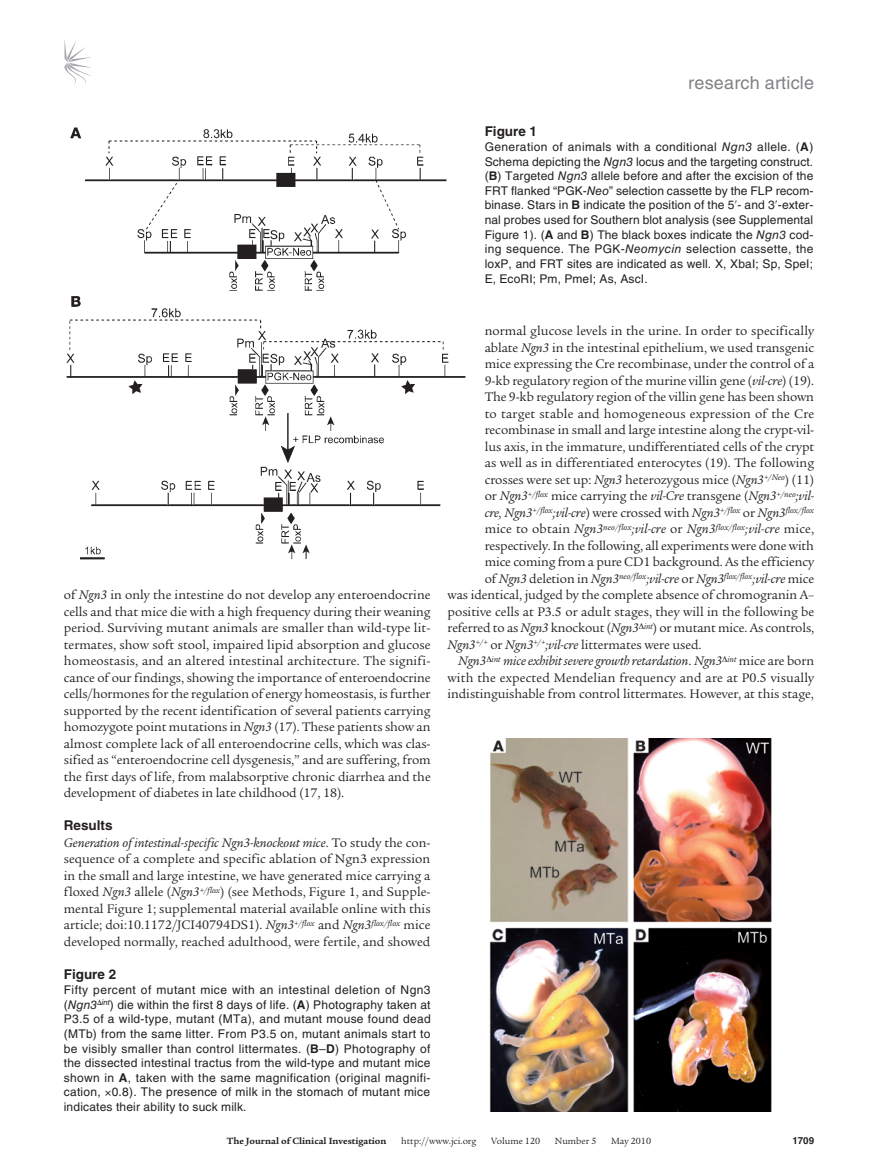
<style>
.page{position:relative;width:878px;height:1174px;background:#fff}
.page>*{position:absolute;margin:0;border:0;box-sizing:border-box;transform-origin:0 0}
.t1{font:18px "Helvetica LT Std";letter-spacing:.01em;color:#808285}
.t2{font:13.5px/16.5px "Legacy Serif Std";letter-spacing:-.005em;color:#231f20;text-align:justify}
.t3{font:italic 13.5px "Legacy Serif Std";letter-spacing:-.005em;color:#231f20}
.t4{font:13.5px "Legacy Serif Std";letter-spacing:.015em;color:#231f20}
.t5{font:700 13.5px "Helvetica LT Std";color:#231f20}
.t6{font:12px/14.7px "Helvetica LT Std";letter-spacing:.015em;color:#231f20;text-align:justify}
.t7{font:9.75px "Legacy Serif Std";color:#231f20}
.t8{font:700 9.75px "Legacy Serif Std";color:#231f20}
.t9{font:700 9.75px "Helvetica LT Std";color:#231f20}
.s1{font-style:italic}
.s2{font-weight:700}
.s3{font-style:normal}
</style>
<div class="page">
<svg style="left:64px;top:39px;width:27px;height:45px"></svg>
<img style="left:66px;top:127px;width:400px;height:433px">
<img style="left:489px;top:738px;width:283px;height:373px">
<h1 class="t1" style="left:688px;top:72px;width:127px">research article</h1>
<p class="t2" style="left:64px;top:587px;width:368px">of <span class="s1">Ngn3</span> in only the intestine do not develop any enteroendocrine cells and that mice die with a high frequency during their weaning period. Surviving mutant animals are smaller than wild-type lit&shy;termates, show soft stool, impaired lipid absorption and glucose homeostasis, and an altered intestinal architecture. The signifi&shy;cance of our findings, showing the importance of enteroendocrine cells/hormones for the regulation of energy homeostasis, is further supported by the recent identification of several patients carrying homozygote point mutations in <span class="s1">Ngn3</span> (17). These patients show an almost complete lack of all enteroendocrine cells, which was clas&shy;sified as “enteroendocrine cell dysgenesis,” and are suffering, from the first days of life, from malabsorptive chronic diarrhea and the development of diabetes in late childhood (17, 18).</p>
<p class="t5" style="left:64px;top:817px;width:50px">Results</p>
<p class="t2" style="left:64px;top:834px;width:368px"><span class="s1">Generation of intestinal-specific Ngn3-knockout mice</span>. To study the con&shy;sequence of a complete and specific ablation of Ngn3 expression in the small and large intestine, we have generated mice carrying a floxed <span class="s1">Ngn3</span> allele (<span class="s1">Ngn3</span><sup>+/flox</sup>) (see Methods, Figure 1, and Supple&shy;mental Figure 1; supplemental material available online with this article; doi:10.1172/JCI40794DS1). <span class="s1">Ngn3</span><sup>+/flox</sup> and <span class="s1">Ngn3</span><sup>flox/flox</sup> mice developed normally, reached adulthood, were fertile, and showed</p>
<p class="t5" style="left:64px;top:966px;width:54px">Figure 2</p>
<p class="t6" style="left:64px;top:982px;width:368px">Fifty percent of mutant mice with an intestinal deletion of Ngn3 (<span class="s1">Ngn3</span><sup>Δint</sup>) die within the first 8 days of life. (<span class="s2">A</span>) Photography taken at P3.5 of a wild-type, mutant (MTa), and mutant mouse found dead (MTb) from the same litter. From P3.5 on, mutant animals start to be visibly smaller than control littermates. (<span class="s2">B</span>–<span class="s2">D</span>) Photography of the dissected intestinal tractus from the wild-type and mutant mice shown in <span class="s2">A</span>, taken with the same magnification (original magnifi&shy;cation, 0.8). The presence of milk in the stomach of mutant mice indicates their ability to suck milk.</p>
<p class="t5" style="left:484px;top:123px;width:54px">Figure 1</p>
<p class="t6" style="left:484px;top:139px;width:330px">Generation of animals with a conditional <span class="s1">Ngn3</span> allele. (<span class="s2">A</span>)<br>Schema depicting the <span class="s1">Ngn3</span> locus and the targeting construct. (<span class="s2">B</span>) Targeted <span class="s1">Ngn3</span> allele before and after the excision of the FRT flanked “PGK-<span class="s1">Neo</span>” selection cassette by the FLP recom&shy;binase. Stars in <span class="s2">B</span> indicate the position of the 5 - and 3 -exter&shy;nal probes used for Southern blot analysis (see Supplemental Figure 1). (<span class="s2">A</span> and <span class="s2">B</span>) The black boxes indicate the <span class="s1">Ngn3</span> cod&shy;ing sequence. The PGK-<span class="s1">Neomycin</span> selection cassette, the loxP, and FRT sites are indicated as well. X, XbaI; Sp, SpeI; E, EcoRI; Pm, PmeI; As, AscI.</p>
<p class="t2" style="left:484px;top:323px;width:331px">normal glucose levels in the urine. In order to specifically</p>
<p class="t2" style="left:484px;top:339px;width:331px">ablate <span class="s1">Ngn3</span> in the intestinal epithelium, we used transgenic</p>
<p class="t2" style="left:484px;top:356px;width:331px">mice expressing the Cre recombinase, under the control of a</p>
<p class="t2" style="left:484px;top:372px;width:331px">9-kb regulatory region of the murine villin gene (<span class="s1">vil-cre</span>) (19).</p>
<p class="t2" style="left:484px;top:389px;width:331px">The 9-kb regulatory region of the villin gene has been shown</p>
<p class="t4" style="left:484px;top:406px;width:331px">to target stable and homogeneous expression of the Cre</p>
<p class="t2" style="left:484px;top:422px;width:331px">recombinase in small and large intestine along the crypt-vil-</p>
<p class="t2" style="left:484px;top:438px;width:331px">lus axis, in the immature, undifferentiated cells of the crypt</p>
<p class="t2" style="left:484px;top:455px;width:331px">as well as in differentiated enterocytes (19). The following</p>
<p class="t2" style="left:484px;top:471px;width:331px">crosses were set up: <span class="s1">Ngn3</span> heterozygous mice (<span class="s1">Ngn3</span><sup>+/Neo</sup>) (11)</p>
<p class="t2" style="left:484px;top:488px;width:331px">or <span class="s1">Ngn3</span><sup>+/flox</sup> mice carrying the <span class="s1">vil-Cre</span> transgene (<span class="s1">Ngn3</span><sup>+/neo</sup><span class="s1">;vil-</span></p>
<p class="t3" style="left:484px;top:505px;width:331px">cre, Ngn3<sup>+/flox</sup>;vil-cre<span class="s3">) were crossed with</span> Ngn3<sup>+/flox</sup> <span class="s3">or</span> Ngn3<sup>flox/flox</sup></p>
<p class="t3" style="left:484px;top:521px;width:331px"><span class="s3">mice to obtain</span> Ngn3<sup>neo/flox</sup>;vil-cre <span class="s3">or</span> Ngn3<sup>flox/flox</sup>;vil-cre <span class="s3">mice,</span></p>
<p class="t2" style="left:484px;top:537px;width:331px">respectively. In the following, all experiments were done with</p>
<p class="t2" style="left:484px;top:554px;width:331px">mice coming from a pure CD1 background. As the efficiency</p>
<p class="t3" style="left:484px;top:571px;width:331px"><span class="s3">of</span> Ngn3 <span class="s3">deletion in</span> Ngn3<sup>neo/flox</sup>;vil-cre <span class="s3">or</span> Ngn3<sup>flox/flox</sup>;vil-cre <span class="s3">mice</span></p>
<p class="t2" style="left:447px;top:587px;width:368px">was identical, judged by the complete absence of chromogranin A–</p>
<p class="t2" style="left:447px;top:603px;width:368px">positive cells at P3.5 or adult stages, they will in the following be</p>
<p class="t2" style="left:447px;top:620px;width:368px">referred to as <span class="s1">Ngn3</span> knockout (<span class="s1">Ngn3</span> <sup>int</sup>) or mutant mice. As controls,</p>
<p class="t2" style="left:447px;top:636px;width:255px"><span class="s1">Ngn3</span><sup>+/+</sup> or <span class="s1">Ngn3</span><sup>+/+</sup><span class="s1">;vil-cre</span> littermates were used.</p>
<p class="t3" style="left:458px;top:653px;width:357px">Ngn3 <sup>int</sup> mice exhibit severe growth retardation<span class="s3">.</span> Ngn3 <sup>int</sup> <span class="s3">mice are born</span></p>
<p class="t2" style="left:447px;top:669px;width:368px">with the expected Mendelian frequency and are at P0.5 visually</p>
<p class="t2" style="left:447px;top:686px;width:368px">indistinguishable from control littermates. However, at this stage,</p>
<p class="t8" style="left:227px;top:1135px;width:161px">The Journal of Clinical Investigation</p>
<p class="t7" style="left:401px;top:1135px;width:77px">http://www.jci.org</p>
<p class="t7" style="left:491px;top:1135px;width:50px">Volume 120</p>
<p class="t7" style="left:555px;top:1135px;width:43px">Number 5</p>
<p class="t7" style="left:611px;top:1135px;width:41px">May 2010</p>
<p class="t9" style="left:792px;top:1134px;width:23px">1709</p>
</div>
